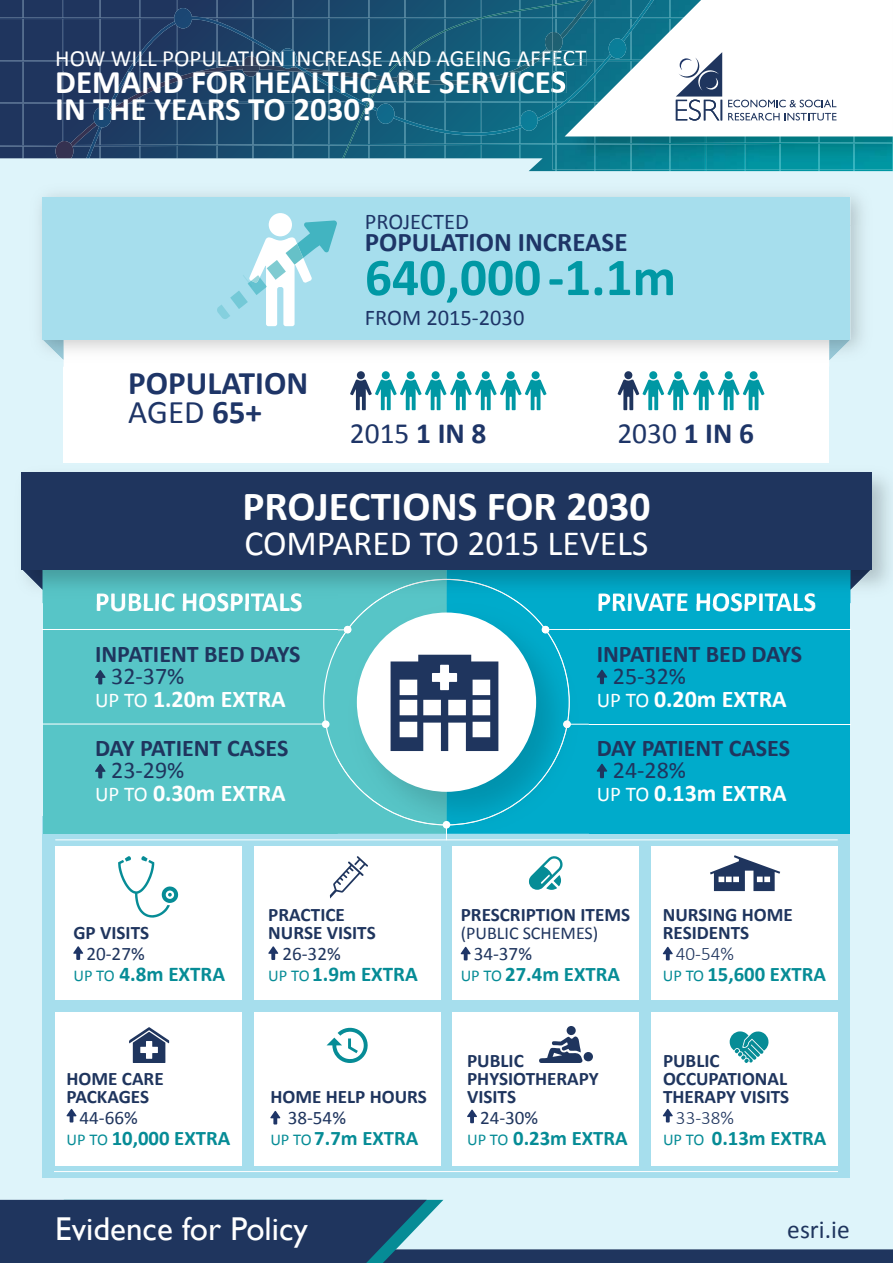
<style>
.page{position:relative;width:893px;height:1263px;background:#def4fa}
.page>*{position:absolute;margin:0;border:0;box-sizing:border-box;transform-origin:0 0}
.t1{font:700 53.4px "Calibri";color:#0098a4}
.t2{font:700 41.55px "Calibri";color:#fff}
.t3{font:35.55px "Calibri";color:#fff}
.t4{font:700 33px/27px "Calibri";color:#fff}
.t5{font:33px "Gill Sans";color:#fff}
.t6{font:700 33px/29.4px "Calibri";color:#1e3567}
.t7{font:29.4px "Calibri";color:#1e3567}
.t8{font:700 27px "Calibri";color:#fff}
.t9{font:700 27px "Calibri";color:#1e3567}
.t10{font:25.5px "Calibri";color:#1f355e}
.t11{font:700 24px/22.5px "Calibri";color:#fff}
.t12{font:700 24px "Calibri";color:#1f355e}
.t13{font:23.25px "Calibri";color:#fff}
.t14{font:22.5px "Calibri";color:#1e3567}
.t15{font:700 21px "Calibri";color:#068c96}
.t16{font:700 20.7px "Calibri";color:#068c96}
.t17{font:700 19.05px/18px "Calibri";color:#1f355e}
.t18{font:19.05px "Calibri";color:#1f355e}
.t19{font:300 19.05px "Calibri";color:#1f355e}
.t20{font:18px "Calibri";color:#1f355e}
.s1{font-weight:400}
.s2{font-weight:700}
.s3{font-weight:400;color:#1f355e}
.s4{font-weight:400;font-size:21px}
.s5{font-weight:400;font-size:16.5px}
</style>
<div class="page">
<svg style="left:63px;top:367px;width:1px;height:17px"></svg>
<div style="left:43px;top:816px;width:807px;height:362px;background:#a6deed"></div>
<div style="left:55px;top:1012px;width:186px;height:153px;background:#fff"></div>
<svg style="left:129px;top:1027px;width:40px;height:36px"></svg>
<div style="left:652px;top:1012px;width:186px;height:153px;background:#fff"></div>
<svg style="left:730px;top:1031px;width:39px;height:32px"></svg>
<svg style="left:663px;top:1109px;width:10px;height:13px"></svg>
<div style="left:254px;top:1012px;width:186px;height:153px;background:#fff"></div>
<svg style="left:327px;top:1027px;width:41px;height:36px"></svg>
<svg style="left:270px;top:1111px;width:10px;height:13px"></svg>
<svg style="left:66px;top:1109px;width:11px;height:13px"></svg>
<div style="left:453px;top:846px;width:186px;height:153px;background:#fff"></div>
<svg style="left:461px;top:947px;width:10px;height:13px"></svg>
<svg style="left:529px;top:856px;width:34px;height:34px"></svg>
<svg style="left:0;top:1200px;width:893px;height:63px"></svg>
<svg style="left:0;top:0;width:893px;height:171px;background:#538098"></svg>
<div style="left:446px;top:557px;width:404px;height:276px;background:#00abcb"></div>
<div style="left:43px;top:557px;width:403px;height:276px;background:#57c5c7"></div>
<hr style="left:43px;top:630px;width:304px;height:1px;background:#fff">
<hr style="left:547px;top:629px;width:303px;height:1px;background:#fff">
<hr style="left:568px;top:724px;width:282px;height:1px;background:#fff">
<hr style="left:43px;top:724px;width:281px;height:1px;background:#fff">
<svg style="left:95px;top:670px;width:11px;height:14px"></svg>
<svg style="left:95px;top:764px;width:11px;height:14px"></svg>
<svg style="left:597px;top:670px;width:10px;height:14px"></svg>
<svg style="left:597px;top:764px;width:10px;height:14px"></svg>
<svg style="left:323px;top:629px;width:15px;height:132px"></svg>
<div style="left:322px;top:720px;width:8px;height:8px;background:#fff;border-radius:50%"></div>
<img style="left:338px;top:833px;width:251px;height:8px">
<img style="left:570px;top:629px;width:19px;height:1px">
<svg style="left:570px;top:722px;width:19px;height:5px"></svg>
<img style="left:338px;top:603px;width:232px;height:222px">
<div style="left:358px;top:613px;width:177px;height:178px;background:#fff;border-radius:50%"></div>
<svg style="left:391px;top:655px;width:107px;height:96px"></svg>
<div style="left:55px;top:846px;width:186px;height:153px;background:#fff"></div>
<svg style="left:73px;top:946px;width:10px;height:14px"></svg>
<svg style="left:118px;top:856px;width:60px;height:62px"></svg>
<div style="left:443px;top:821px;width:7px;height:7px;background:#fff;border-radius:50%"></div>
<div style="left:254px;top:846px;width:186px;height:153px;background:#fff"></div>
<svg style="left:268px;top:946px;width:10px;height:14px"></svg>
<svg style="left:330px;top:856px;width:38px;height:42px"></svg>
<img style="left:42px;top:460px;width:847px;height:143px">
<img style="left:23px;top:570px;width:20px;height:20px">
<img style="left:850px;top:570px;width:22px;height:20px">
<img style="left:43px;top:570px;width:807px;height:33px">
<img style="left:97px;top:593px;width:205px;height:10px">
<img style="left:599px;top:593px;width:216px;height:10px">
<img style="left:389px;top:579px;width:115px;height:14px">
<img style="left:338px;top:593px;width:35px;height:10px">
<img style="left:373px;top:593px;width:147px;height:10px">
<div style="left:21px;top:472px;width:851px;height:98px;background:#1f355e"></div>
<div style="left:64px;top:332px;width:765px;height:130px;background:#fff"></div>
<svg style="left:350px;top:371px;width:414px;height:39px"></svg>
<div style="left:40px;top:194px;width:822px;height:31px;background:#d3e8ed"></div>
<img style="left:40px;top:225px;width:24px;height:142px">
<img style="left:850px;top:225px;width:12px;height:125px">
<img style="left:43px;top:340px;width:21px;height:20px">
<img style="left:829px;top:340px;width:21px;height:20px">
<div style="left:43px;top:197px;width:807px;height:143px;background:#a6deed"></div>
<hr style="left:55px;top:839px;width:783px;height:1px;background:#fff">
<hr style="left:54px;top:1171px;width:784px;height:1px;background:#fff">
<div style="left:652px;top:846px;width:186px;height:153px;background:#fff"></div>
<svg style="left:663px;top:947px;width:10px;height:13px"></svg>
<svg style="left:710px;top:855px;width:70px;height:36px"></svg>
<div style="left:269px;top:213px;width:23px;height:23px;background:#fff;border-radius:50%"></div>
<svg style="left:217px;top:220px;width:120px;height:106px"></svg>
<div style="left:453px;top:1012px;width:186px;height:153px;background:#fff"></div>
<svg style="left:467px;top:1109px;width:10px;height:14px"></svg>
<div style="left:584px;top:1052px;width:9px;height:9px;background:#1f355e;border-radius:50%"></div>
<svg style="left:539px;top:1036px;width:44px;height:27px"></svg>
<div style="left:567px;top:1026px;width:9px;height:9px;background:#1f355e;border-radius:50%"></div>
<p class="t13" style="left:55px;top:43px;width:533px">HOW WILL POPULATION INCREASE AND AGEING AFFECT</p>
<h3 class="t4" style="left:55px;top:68px;width:512px">DEMAND FOR HEALTHCARE SERVICES<br>IN THE YEARS TO 2030?</h3>
<h3 class="t6" style="left:128px;top:368px;width:181px">POPULATION<br><span class="s1">AGED</span> 65+</h3>
<p class="t14" style="left:365px;top:207px;width:105px">PROJECTED</p>
<h3 class="t9" style="left:365px;top:225px;width:264px">POPULATION INCREASE</h3>
<h1 class="t1" style="left:365px;top:243px;width:313px">640,000-1.1m</h1>
<p class="t14" style="left:365px;top:303px;width:161px">FROM 2015-2030</p>
<h3 class="t7" style="left:350px;top:414px;width:138px">2015 <span class="s2">1 IN 8</span></h3>
<h3 class="t7" style="left:617px;top:414px;width:138px">2030 <span class="s2">1 IN 6</span></h3>
<h2 class="t2" style="left:243px;top:479px;width:409px">PROJECTIONS FOR 2030</h2>
<h3 class="t3" style="left:244px;top:521px;width:405px">COMPARED TO 2015 LEVELS</h3>
<h3 class="t8" style="left:95px;top:584px;width:209px">PUBLIC HOSPITALS</h3>
<h3 class="t8" style="left:597px;top:584px;width:221px">PRIVATE HOSPITALS</h3>
<p class="t12" style="left:95px;top:638px;width:207px">INPATIENT BED DAYS</p>
<p class="t11" style="left:95px;top:665px;width:192px;text-indent:16px"><span class="s3">32-37%<br></span><span class="s4">UP TO</span> 1.20m EXTRA</p>
<p class="t12" style="left:95px;top:732px;width:195px">DAY PATIENT CASES</p>
<p class="t11" style="left:95px;top:759px;width:192px;text-indent:16px"><span class="s3">23-29%<br></span><span class="s4">UP TO</span> 0.30m EXTRA</p>
<p class="t12" style="left:597px;top:638px;width:207px">INPATIENT BED DAYS</p>
<p class="t11" style="left:597px;top:665px;width:192px;text-indent:16px"><span class="s3">25-32%<br></span><span class="s4">UP TO</span> 0.20m EXTRA</p>
<p class="t12" style="left:597px;top:732px;width:195px">DAY PATIENT CASES</p>
<p class="t11" style="left:597px;top:759px;width:192px;text-indent:16px"><span class="s3">24-28%<br></span><span class="s4">UP TO</span> 0.13m EXTRA</p>
<p class="t17" style="left:73px;top:924px;width:77px">GP VISITS</p>
<p class="t18" style="left:86px;top:942px;width:60px">20-27%</p>
<p class="t15" style="left:73px;top:961px;width:153px"><span class="s5">UP TO</span> 4.8m EXTRA</p>
<p class="t17" style="left:67px;top:1069px;width:99px">HOME CARE<br>PACKAGES</p>
<p class="t18" style="left:80px;top:1105px;width:60px">44-66%</p>
<p class="t16" style="left:67px;top:1124px;width:165px"><span class="s5">UP TO</span> 10,000 EXTRA</p>
<p class="t17" style="left:268px;top:906px;width:109px">PRACTICE<br>NURSE VISITS</p>
<p class="t18" style="left:282px;top:942px;width:60px">26-32%</p>
<p class="t15" style="left:268px;top:961px;width:151px"><span class="s5">UP TO</span>1.9m EXTRA</p>
<p class="t17" style="left:270px;top:1087px;width:158px">HOME HELP HOURS</p>
<p class="t18" style="left:288px;top:1105px;width:60px">38-54%</p>
<p class="t16" style="left:270px;top:1124px;width:150px"><span class="s5">UP TO</span>7.7m EXTRA</p>
<h3 class="t5" style="left:55px;top:1209px;width:254px">Evidence for Policy</h3>
<p class="t17" style="left:461px;top:906px;width:171px">PRESCRIPTION ITEMS</p>
<p class="t20" style="left:461px;top:922px;width:139px">(PUBLIC SCHEMES)</p>
<p class="t18" style="left:474px;top:942px;width:60px">34-37%</p>
<p class="t16" style="left:461px;top:961px;width:161px"><span class="s5">UP TO</span> 27.4m EXTRA</p>
<p class="t17" style="left:467px;top:1051px;width:133px">PUBLIC<br>PHYSIOTHERAPY<br>VISITS</p>
<p class="t18" style="left:480px;top:1105px;width:60px">24-30%</p>
<p class="t16" style="left:467px;top:1124px;width:162px"><span class="s5">UP TO</span> 0.23m EXTRA</p>
<p class="t17" style="left:663px;top:906px;width:132px">NURSING HOME<br>RESIDENTS</p>
<p class="t19" style="left:676px;top:942px;width:60px">40-54%</p>
<p class="t16" style="left:663px;top:961px;width:165px"><span class="s5">UP TO</span> 15,600 EXTRA</p>
<p class="t17" style="left:663px;top:1051px;width:128px">PUBLIC<br>OCCUPATIONAL<br>THERAPY VISITS</p>
<p class="t19" style="left:676px;top:1105px;width:60px">33-38%</p>
<p class="t16" style="left:663px;top:1124px;width:165px"><span class="s5">UP TO</span> 0.13m EXTRA</p>
<h3 class="t10" style="left:787px;top:1213px;width:64px">esri.ie</h3>
</div>
